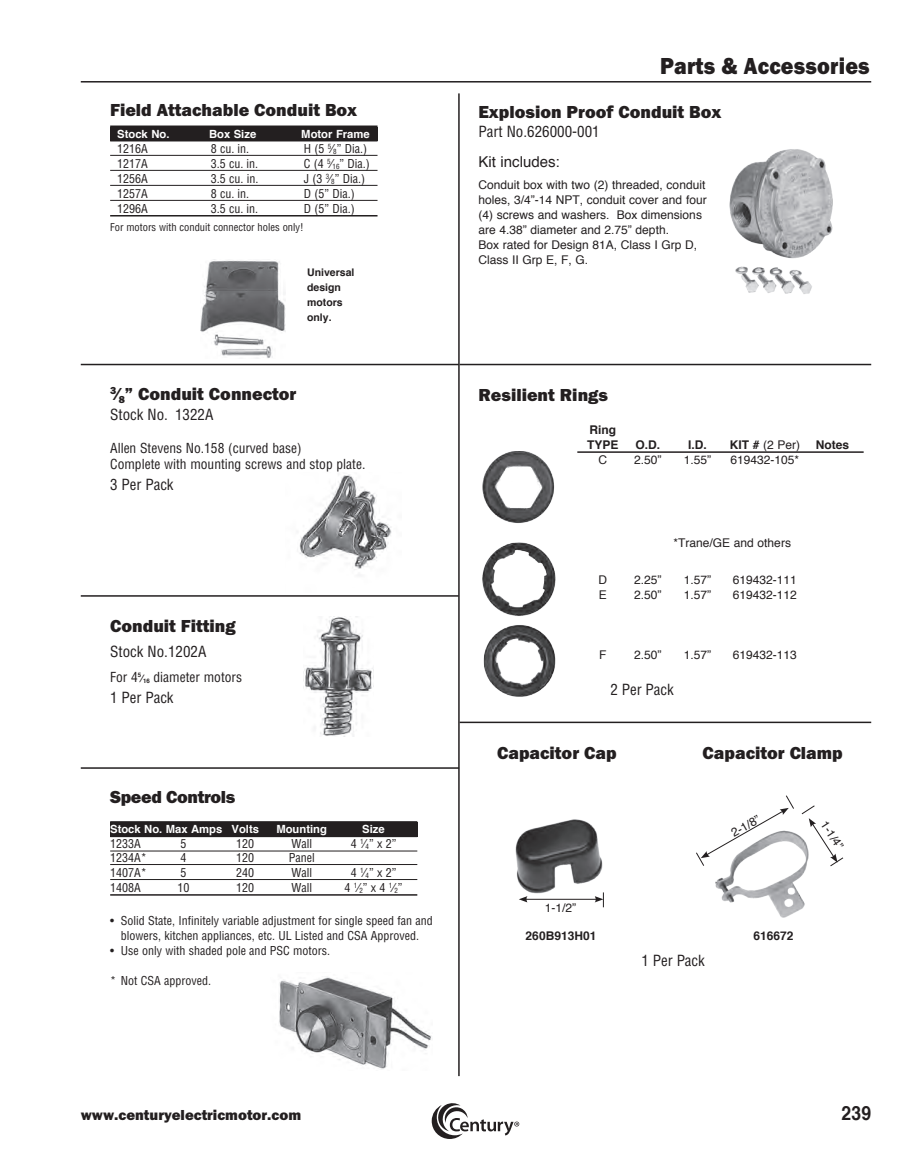
<style>
.page{position:relative;width:905px;height:1175px;background:#fff}
.page>*{position:absolute;margin:0;border:0;box-sizing:border-box;transform-origin:0 0}
.t1{font:800 24px "Franklin Got Md ITC";letter-spacing:.01em;color:#231f20;scale:.9 1}
.t2{font:700 19.5px "Helvetica";color:#231f20;scale:.9 1}
.t3{font:800 18px "Franklin Got Md ITC";color:#231f20}
.t4{font:800 18px "Franklin Got Md ITC";letter-spacing:-.02em;color:#231f20}
.t5{font:condensed 15px "Helvetica";color:#231f20}
.t6{font:800 15px "Franklin Got Md ITC";color:#231f20}
.t7{font:15px "Helvetica";color:#231f20}
.t8{font:condensed 13.5px/16.5px "Helvetica";color:#231f20}
.t9{font:condensed 12px/15px "Helvetica";color:#231f20;text-align:center}
.t10{font:12px/15px "Helvetica";color:#231f20}
.t11{font:700 12px/15px "Helvetica";color:#231f20}
.t12{font:700 11.25px "Helvetica";color:#fff}
.t13{font:condensed 10.5px "Helvetica";color:#231f20}
.t14{font:700 10.5px/15px "Helvetica";color:#231f20}
.s1{font-weight:700;font-stretch:normal;font-size:10.5px}
.s2{font-weight:700;font-stretch:normal;font-size:6.15px}
.s3{font-weight:700}
</style>
<div class="page">
<hr style="left:81px;top:81px;width:790px;height:2px;background:#231f20">
<svg style="left:431px;top:1103px;width:88px;height:36px"></svg>
<div style="left:110px;top:822px;width:307px;height:14px;background:#231f20"></div>
<div style="left:110px;top:127px;width:267px;height:14px;background:#231f20"></div>
<hr style="left:458px;top:93px;width:1px;height:983px;background:#231f20">
<img style="left:729px;top:149px;width:104px;height:145px">
<hr style="left:459px;top:364px;width:412px;height:1px;background:#231f20">
<hr style="left:459px;top:721px;width:412px;height:2px;background:#231f20">
<hr style="left:577px;top:451px;width:286px;height:2px;background:#231f20">
<img style="left:482px;top:451px;width:73px;height:72px">
<img style="left:482px;top:542px;width:74px;height:74px">
<img style="left:483px;top:625px;width:73px;height:72px">
<img style="left:515px;top:819px;width:88px;height:78px">
<img style="left:715px;top:832px;width:92px;height:85px">
<hr style="left:525px;top:899px;width:72px;height:1px;background:#231f20">
<svg style="left:518px;top:896px;width:9px;height:6px"></svg>
<svg style="left:594px;top:892px;width:10px;height:15px"></svg>
<svg style="left:801px;top:805px;width:42px;height:61px"></svg>
<svg style="left:696px;top:795px;width:97px;height:71px"></svg>
<img style="left:299px;top:473px;width:93px;height:97px">
<img style="left:304px;top:617px;width:69px;height:119px">
<img style="left:200px;top:259px;width:86px;height:99px">
<hr style="left:110px;top:125px;width:267px;height:2px;background:#231f20">
<hr style="left:110px;top:155px;width:267px;height:1px;background:#231f20">
<hr style="left:110px;top:170px;width:267px;height:1px;background:#231f20">
<hr style="left:110px;top:185px;width:267px;height:1px;background:#231f20">
<hr style="left:110px;top:200px;width:267px;height:1px;background:#231f20">
<hr style="left:110px;top:215px;width:267px;height:1px;background:#231f20">
<img style="left:279px;top:977px;width:153px;height:92px">
<hr style="left:110px;top:821px;width:307px;height:1px;background:#231f20">
<hr style="left:110px;top:835px;width:307px;height:2px;background:#231f20">
<hr style="left:110px;top:850px;width:307px;height:1px;background:#231f20">
<hr style="left:110px;top:864px;width:307px;height:1px;background:#231f20">
<hr style="left:110px;top:879px;width:307px;height:1px;background:#231f20">
<hr style="left:110px;top:894px;width:307px;height:1px;background:#231f20">
<hr style="left:81px;top:364px;width:378px;height:1px;background:#231f20">
<hr style="left:81px;top:595px;width:377px;height:1px;background:#231f20">
<hr style="left:81px;top:767px;width:378px;height:1px;background:#231f20">
<h3 class="t3" style="left:110px;top:100px;width:248px">Field Attachable Conduit Box</h3>
<p class="t12" style="left:117px;top:125px;width:54px">Stock No.</p>
<p class="t12" style="left:209px;top:125px;width:49px">Box Size</p>
<p class="t12" style="left:301px;top:125px;width:70px">Motor Frame</p>
<p class="t9" style="left:117px;top:141px;width:32px">1216A</p>
<p class="t9" style="left:211px;top:141px;width:40px">8 cu. in.</p>
<p class="t9" style="left:304px;top:141px;width:65px">H (5 <sup>5</sup>⁄<sub>8</sub>” Dia.)</p>
<p class="t9" style="left:117px;top:156px;width:32px">1217A</p>
<p class="t9" style="left:211px;top:156px;width:49px">3.5 cu. in.</p>
<p class="t9" style="left:304px;top:156px;width:68px">C (4 <sup>5</sup>⁄<sub>16</sub>” Dia.)</p>
<p class="t9" style="left:117px;top:171px;width:32px">1256A</p>
<p class="t9" style="left:211px;top:171px;width:49px">3.5 cu. in.</p>
<p class="t9" style="left:304px;top:171px;width:63px">J (3 <sup>3</sup>⁄<sub>8</sub>” Dia.)</p>
<p class="t9" style="left:117px;top:186px;width:32px">1257A</p>
<p class="t9" style="left:211px;top:186px;width:40px">8 cu. in.</p>
<p class="t9" style="left:304px;top:186px;width:52px">D (5” Dia.)</p>
<p class="t9" style="left:117px;top:201px;width:32px">1296A</p>
<p class="t9" style="left:211px;top:201px;width:49px">3.5 cu. in.</p>
<p class="t9" style="left:304px;top:201px;width:52px">D (5” Dia.)</p>
<p class="t13" style="left:110px;top:220px;width:195px">For motors with conduit connector holes only!</p>
<p class="t14" style="left:307px;top:265px;width:49px">Universal design motors only.</p>
<h3 class="t3" style="left:110px;top:384px;width:188px"><sup>3</sup>⁄<sub>8</sub>” Conduit Connector</h3>
<p class="t5" style="left:110px;top:405px;width:105px">Stock No. 1322A</p>
<p class="t8" style="left:110px;top:439px;width:257px">Allen Stevens No.158 (curved base)<br>Complete with mounting screws and stop plate.</p>
<p class="t5" style="left:110px;top:475px;width:65px">3 Per Pack</p>
<h3 class="t3" style="left:110px;top:616px;width:127px">Conduit Fitting</h3>
<p class="t5" style="left:110px;top:642px;width:98px">Stock No.1202A</p>
<p class="t8" style="left:110px;top:669px;width:133px">For 4<sup>5</sup><span class="s1">⁄</span><span class="s2">16</span> diameter motors</p>
<p class="t5" style="left:110px;top:688px;width:65px">1 Per Pack</p>
<h3 class="t4" style="left:110px;top:787px;width:127px">Speed Controls</h3>
<p class="t12" style="left:110px;top:820px;width:150px">Stock No. Max Amps Volts</p>
<p class="t12" style="left:276px;top:820px;width:52px">Mounting</p>
<p class="t12" style="left:362px;top:820px;width:24px">Size</p>
<p class="t9" style="left:110px;top:836px;width:32px">1233A</p>
<p class="t9" style="left:180px;top:836px;width:7px">5</p>
<p class="t9" style="left:236px;top:836px;width:19px">120</p>
<p class="t9" style="left:291px;top:836px;width:22px">Wall</p>
<p class="t9" style="left:351px;top:836px;width:47px">4 <sup>1</sup>⁄<sub>4</sub>” x 2”</p>
<p class="t9" style="left:110px;top:850px;width:38px">1234A*</p>
<p class="t9" style="left:180px;top:850px;width:7px">4</p>
<p class="t9" style="left:236px;top:850px;width:19px">120</p>
<p class="t9" style="left:289px;top:850px;width:27px">Panel</p>
<p class="t9" style="left:110px;top:865px;width:38px">1407A*</p>
<p class="t9" style="left:180px;top:865px;width:7px">5</p>
<p class="t9" style="left:236px;top:865px;width:19px">240</p>
<p class="t9" style="left:291px;top:865px;width:22px">Wall</p>
<p class="t9" style="left:351px;top:865px;width:47px">4 <sup>1</sup>⁄<sub>4</sub>” x 2”</p>
<p class="t9" style="left:110px;top:880px;width:32px">1408A</p>
<p class="t9" style="left:177px;top:880px;width:13px">10</p>
<p class="t9" style="left:236px;top:880px;width:19px">120</p>
<p class="t9" style="left:291px;top:880px;width:22px">Wall</p>
<p class="t9" style="left:344px;top:880px;width:59px">4 <sup>1</sup>⁄<sub>2</sub>” x 4 <sup>1</sup>⁄<sub>2</sub>”</p>
<p class="t9" style="left:110px;top:913px;width:324px">• Solid State, Infinitely variable adjustment for single speed fan and blowers, kitchen appliances, etc. UL Listed and CSA Approved.</p>
<p class="t9" style="left:110px;top:943px;width:221px">• Use only with shaded pole and PSC motors.</p>
<p class="t9" style="left:110px;top:973px;width:102px">* Not CSA approved.</p>
<h1 class="t1" style="left:660px;top:52px;width:234px">Parts &amp; Accessories</h1>
<h3 class="t3" style="left:478px;top:102px;width:244px">Explosion Proof Conduit Box</h3>
<p class="t5" style="left:478px;top:122px;width:123px">Part No.626000-001</p>
<p class="t7" style="left:478px;top:150px;width:83px">Kit includes:</p>
<p class="t10" style="left:478px;top:178px;width:230px">Conduit box with two (2) threaded, conduit holes, 3/4”-14 NPT, conduit cover and four (4) screws and washers. Box dimensions are 4.38” diameter and 2.75” depth.<br>Box rated for Design 81A, Class I Grp D, Class II Grp E, F, G.</p>
<h3 class="t3" style="left:478px;top:384px;width:131px">Resilient Rings</h3>
<p class="t11" style="left:587px;top:422px;width:33px">Ring<br>TYPE</p>
<p class="t11" style="left:635px;top:437px;width:26px">O.D.</p>
<p class="t11" style="left:688px;top:437px;width:20px">I.D.</p>
<p class="t10" style="left:729px;top:438px;width:72px"><span class="s3">KIT #</span> (2 Per)</p>
<p class="t11" style="left:815px;top:437px;width:35px">Notes</p>
<p class="t10" style="left:598px;top:453px;width:10px">C</p>
<p class="t10" style="left:634px;top:453px;width:29px">2.50”</p>
<p class="t10" style="left:683px;top:453px;width:29px">1.55”</p>
<p class="t10" style="left:730px;top:453px;width:70px">619432-105*</p>
<p class="t10" style="left:673px;top:535px;width:119px">*Trane/GE and others</p>
<p class="t10" style="left:598px;top:573px;width:10px">D</p>
<p class="t10" style="left:634px;top:573px;width:29px">2.25”</p>
<p class="t10" style="left:683px;top:573px;width:29px">1.57”</p>
<p class="t10" style="left:732px;top:573px;width:66px">619432-111</p>
<p class="t10" style="left:598px;top:588px;width:10px">E</p>
<p class="t10" style="left:634px;top:588px;width:29px">2.50”</p>
<p class="t10" style="left:683px;top:588px;width:29px">1.57”</p>
<p class="t10" style="left:732px;top:588px;width:66px">619432-112</p>
<p class="t10" style="left:599px;top:648px;width:9px">F</p>
<p class="t10" style="left:634px;top:648px;width:29px">2.50”</p>
<p class="t10" style="left:683px;top:648px;width:29px">1.57”</p>
<p class="t10" style="left:732px;top:648px;width:66px">619432-113</p>
<p class="t5" style="left:610px;top:680px;width:65px">2 Per Pack</p>
<h3 class="t3" style="left:497px;top:743px;width:121px">Capacitor Cap</h3>
<p class="t10" style="left:545px;top:900px;width:33px">1-1/2”</p>
<p class="t11" style="left:525px;top:928px;width:72px">260B913H01</p>
<h3 class="t3" style="left:702px;top:743px;width:142px">Capacitor Clamp</h3>
<p class="t10" style="left:728px;top:827px;width:33px;rotate:-30deg">2-1/8”</p>
<p class="t10" style="left:829px;top:818px;width:33px;rotate:57deg">1-1/4”</p>
<p class="t5" style="left:641px;top:951px;width:65px">1 Per Pack</p>
<p class="t11" style="left:753px;top:928px;width:42px">616672</p>
<p class="t6" style="left:81px;top:1106px;width:222px">www.centuryelectricmotor.com</p>
<h2 class="t2" style="left:841px;top:1097px;width:34px">239</h2>
</div>
